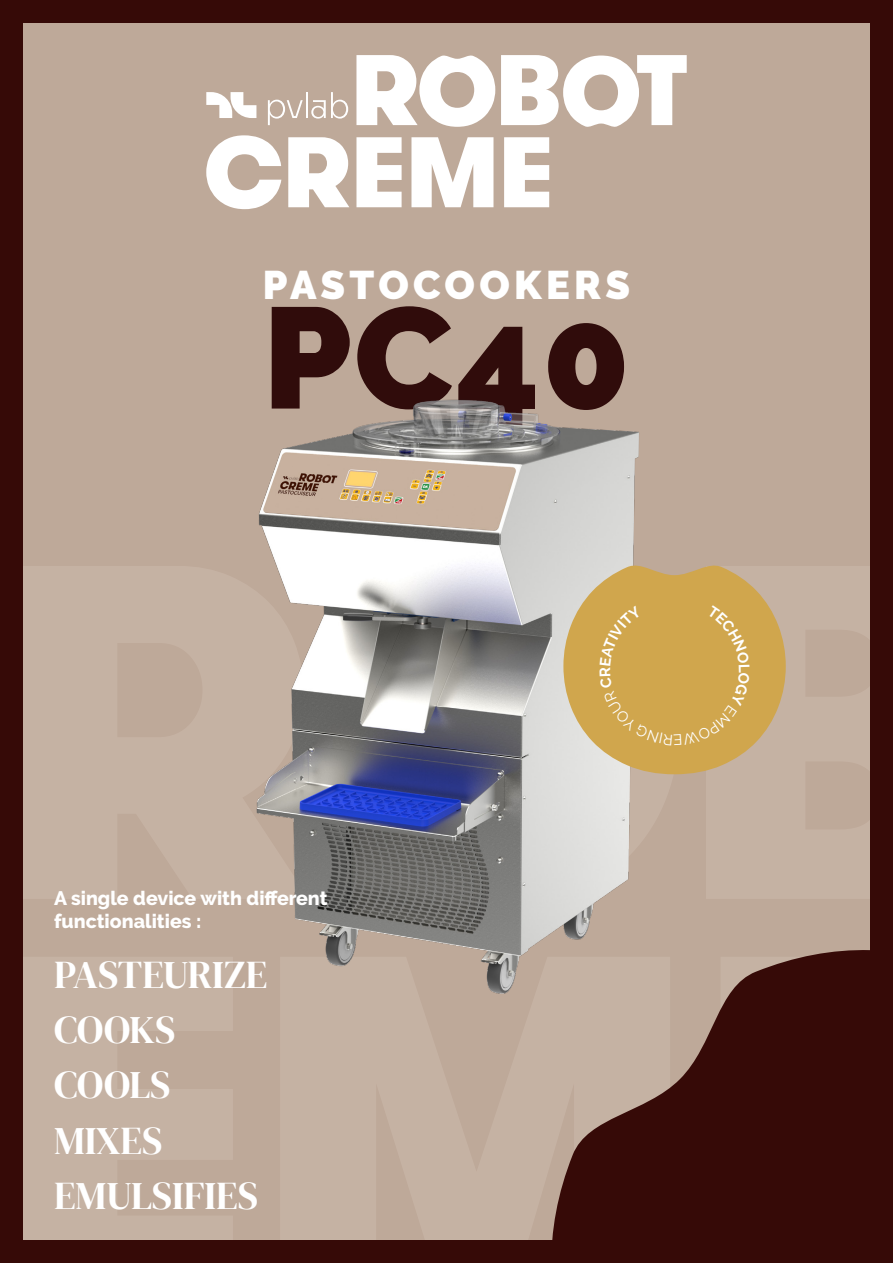
<style>
.page{position:relative;width:893px;height:1263px;background:#360a07}
.page>*{position:absolute;margin:0;border:0;box-sizing:border-box;transform-origin:0 0}
.t1{font:900 143.1px "Raleway";color:#300c0b}
.t2{font:900 39.9px "Raleway";letter-spacing:.11em;color:#fff}
.Style_de_sous_titre{font:39px "DM Serif Display";color:#fff}
.Style_de_sous-titres{font:800 19.5px/23.2px "Raleway";color:#fff}
</style>
<div class="page">
<div style="left:23px;top:23px;width:847px;height:1216px;background:#bea999"></div>
<svg style="left:550px;top:950px;width:320px;height:290px;fill:#360a07"></svg>
<svg style="left:206px;top:92px;width:50px;height:26px"></svg>
<svg style="left:268px;top:100px;width:35px;height:25px"></svg>
<hr style="left:306px;top:92px;width:2px;height:26px;background:#fff">
<svg style="left:311px;top:92px;width:37px;height:27px"></svg>
<svg style="left:356px;top:55px;width:139px;height:72px"></svg>
<svg style="left:501px;top:55px;width:186px;height:72px"></svg>
<svg style="left:206px;top:135px;width:75px;height:74px"></svg>
<svg style="left:288px;top:137px;width:61px;height:70px"></svg>
<svg style="left:356px;top:137px;width:46px;height:70px"></svg>
<svg style="left:411px;top:137px;width:82px;height:70px"></svg>
<svg style="left:504px;top:137px;width:45px;height:70px"></svg>
<img style="left:256px;top:399px;width:583px;height:602px">
<svg style="left:563px;top:561px;width:223px;height:213px;fill:#d0a64d"></svg>
<div style="left:599px;top:605px;width:151px;height:140px;background:#d0a64d"></div>
<p class="t2" style="left:263px;top:262px;width:369px">PASTOCOOKERS</p>
<p class="t1" style="left:263px;top:275px;width:369px">PC40</p>
<p class="Style_de_sous-titres" style="left:54px;top:886px;width:275px">A single device with different functionalities :</p>
<p class="Style_de_sous_titre" style="left:54px;top:952px;width:215px">PASTEURIZE</p>
<p class="Style_de_sous_titre" style="left:54px;top:1007px;width:123px">COOKS</p>
<p class="Style_de_sous_titre" style="left:54px;top:1063px;width:118px">COOLS</p>
<p class="Style_de_sous_titre" style="left:54px;top:1118px;width:110px">MIXES</p>
<p class="Style_de_sous_titre" style="left:54px;top:1173px;width:206px">EMULSIFIES</p>
</div>
